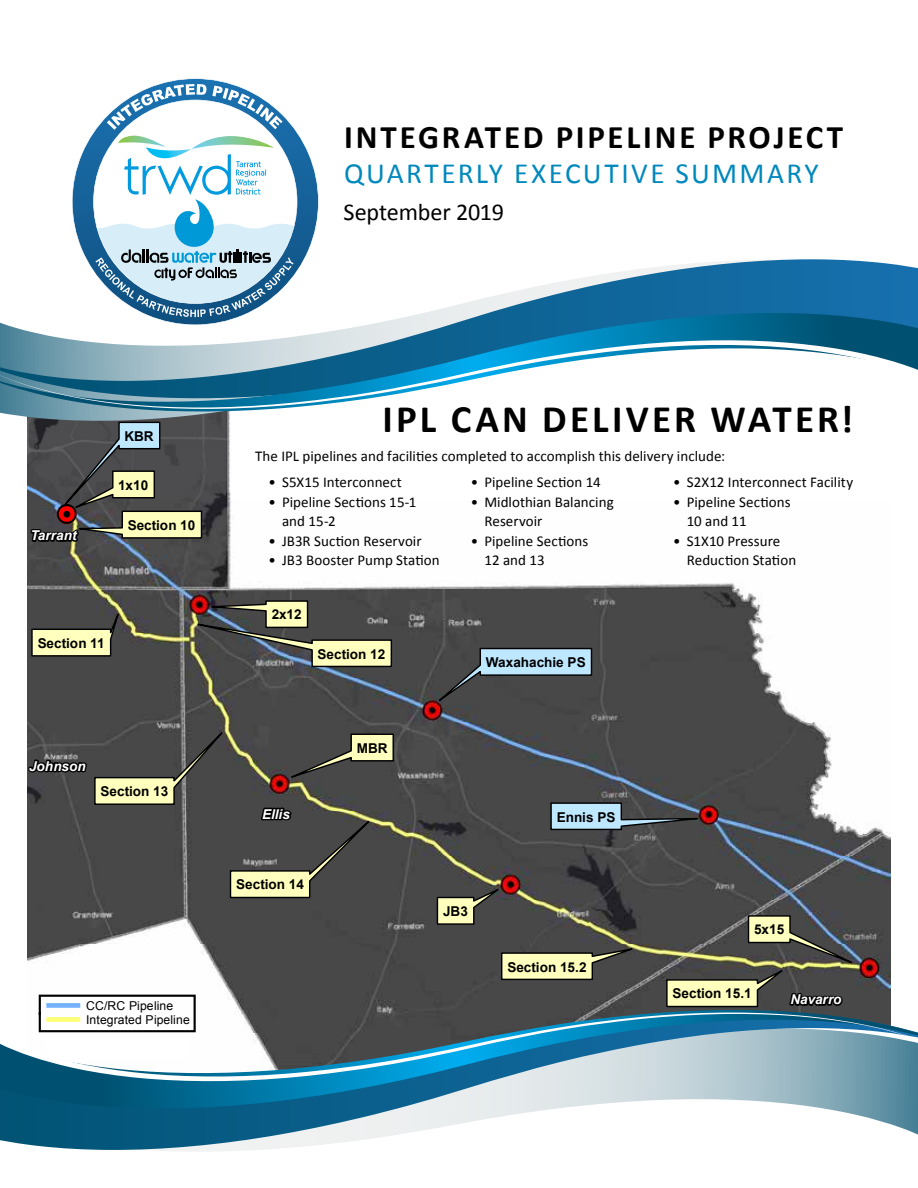
<style>
.page{position:relative;width:918px;height:1188px;background:#fff}
.page>*{position:absolute;margin:0;border:0;box-sizing:border-box;transform-origin:0 0}
.t1{font:700 39px "Calibri";letter-spacing:.085em;color:#000}
.t2{font:700 33px "Calibri";letter-spacing:.085em;color:#000}
.t3{font:29.4px "Calibri";letter-spacing:.08em;color:#0088bd}
.t4{font:27.9px "ESRI Default Marker";color:#f00}
.t5{font:24.15px "Calibri";letter-spacing:-.01em;color:#000}
.t6{font:15px/19.5px "Calibri";color:#000}
.t7{font:700 13.5px "Arial";letter-spacing:.005em;color:#000}
.t8{font:italic 700 13.5px "Arial";letter-spacing:.005em;color:#fff}
.t9{font:12.15px/14.1px "Arial";letter-spacing:.01em;color:#000}
.s1{color:#000}
</style>
<div class="page">
<img style="left:28px;top:421px;width:862px;height:589px">
<svg style="left:436px;top:882px;width:74px;height:44px;background:#7a7562"></svg>
<img style="left:147px;top:600px;width:246px;height:68px">
<svg style="left:31px;top:586px;width:97px;height:71px;background:#7f7f69"></svg>
<svg style="left:500px;top:944px;width:150px;height:37px;background:#909073"></svg>
<svg style="left:417px;top:647px;width:176px;height:71px;background:#61686d"></svg>
<svg style="left:550px;top:802px;width:181px;height:29px;background:#707a84"></svg>
<svg style="left:28px;top:701px;width:375px;height:198px;background:#56554f"></svg>
<svg style="left:665px;top:914px;width:216px;height:96px;background:#6a685a"></svg>
<svg style="left:29px;top:421px;width:174px;height:127px;background:#656862"></svg>
<svg style="left:38px;top:994px;width:159px;height:16px"></svg>
<svg style="left:0;top:412px;width:230px;height:9px;background:#80969f"></svg>
<svg style="left:425px;top:259px;width:493px;height:54px"></svg>
<svg style="left:0;top:1110px;width:918px;height:40px"></svg>
<svg style="left:72px;top:78px;width:247px;height:189px"></svg>
<svg style="left:91px;top:136px;width:210px;height:177px"></svg>
<svg style="left:107px;top:84px;width:99px;height:46px"></svg>
<svg style="left:212px;top:86px;width:71px;height:43px"></svg>
<svg style="left:0;top:1010px;width:918px;height:100px;background:#669ab0"></svg>
<svg style="left:0;top:1012px;width:918px;height:70px"></svg>
<svg style="left:0;top:313px;width:918px;height:99px"></svg>
<svg style="left:0;top:339px;width:918px;height:70px"></svg>
<h2 class="t2" style="left:344px;top:113px;width:501px">INTEGRATED PIPELINE PROJECT</h2>
<h3 class="t3" style="left:344px;top:153px;width:476px">QUARTERLY EXECUTIVE SUMMARY</h3>
<h3 class="t5" style="left:344px;top:195px;width:162px">September 2019</h3>
<p class="t7" style="left:124px;top:427px;width:31px">KBR</p>
<h3 class="t4" style="left:57px;top:498px;width:21px">!<span class="s1">H</span></h3>
<p class="t8" style="left:30px;top:527px;width:48px">Tarrant</p>
<p class="t7" style="left:118px;top:476px;width:32px">1x10</p>
<p class="t7" style="left:128px;top:516px;width:69px">Section 10</p>
<p class="t7" style="left:38px;top:634px;width:68px">Section 11</p>
<p class="t8" style="left:29px;top:757px;width:58px">Johnson</p>
<p class="t7" style="left:101px;top:782px;width:69px">Section 13</p>
<p class="t9" style="left:86px;top:999px;width:105px">CC/RC Pipeline<br>Integrated Pipeline</p>
<h1 class="t1" style="left:383px;top:391px;width:472px">IPL CAN DELIVER WATER!</h1>
<p class="t6" style="left:255px;top:446px;width:472px">The IPL pipelines and facilities completed to accomplish this delivery include:</p>
<p class="t6" style="left:269px;top:472px;width:135px">• S5X15 Interconnect</p>
<p class="t6" style="left:282px;top:492px;width:136px;text-indent:-14px">• Pipeline Sections 15-1 and 15-2</p>
<p class="t6" style="left:269px;top:531px;width:155px">• JB3R Suction Reservoir</p>
<p class="t6" style="left:269px;top:550px;width:173px">• JB3 Booster Pump Station</p>
<p class="t6" style="left:471px;top:472px;width:131px">• Pipeline Section 14</p>
<p class="t6" style="left:484px;top:492px;width:131px;text-indent:-13px">• Midlothian Balancing<br>Reservoir</p>
<p class="t6" style="left:484px;top:531px;width:105px;text-indent:-13px">• Pipeline Sections<br>12 and 13</p>
<p class="t6" style="left:673px;top:472px;width:181px">• S2X12 Interconnect Facility</p>
<p class="t6" style="left:687px;top:492px;width:105px;text-indent:-14px">• Pipeline Sections<br>10 and 11</p>
<p class="t6" style="left:687px;top:531px;width:111px;text-indent:-14px">• S1X10 Pressure<br>Reduction Station</p>
<p class="t7" style="left:272px;top:606px;width:32px">2x12</p>
<p class="t7" style="left:318px;top:645px;width:69px">Section 12</p>
<p class="t8" style="left:262px;top:805px;width:29px">Ellis</p>
<p class="t7" style="left:236px;top:876px;width:69px">Section 14</p>
<p class="t7" style="left:357px;top:739px;width:32px">MBR</p>
<p class="t7" style="left:486px;top:653px;width:101px">Waxahachie PS</p>
<p class="t7" style="left:443px;top:902px;width:26px">JB3</p>
<p class="t7" style="left:557px;top:808px;width:60px">Ennis PS</p>
<p class="t7" style="left:507px;top:958px;width:81px">Section 15.2</p>
<p class="t7" style="left:754px;top:921px;width:32px">5x15</p>
<p class="t7" style="left:673px;top:985px;width:81px">Section 15.1</p>
<p class="t8" style="left:790px;top:991px;width:53px">Navarro</p>
</div>
